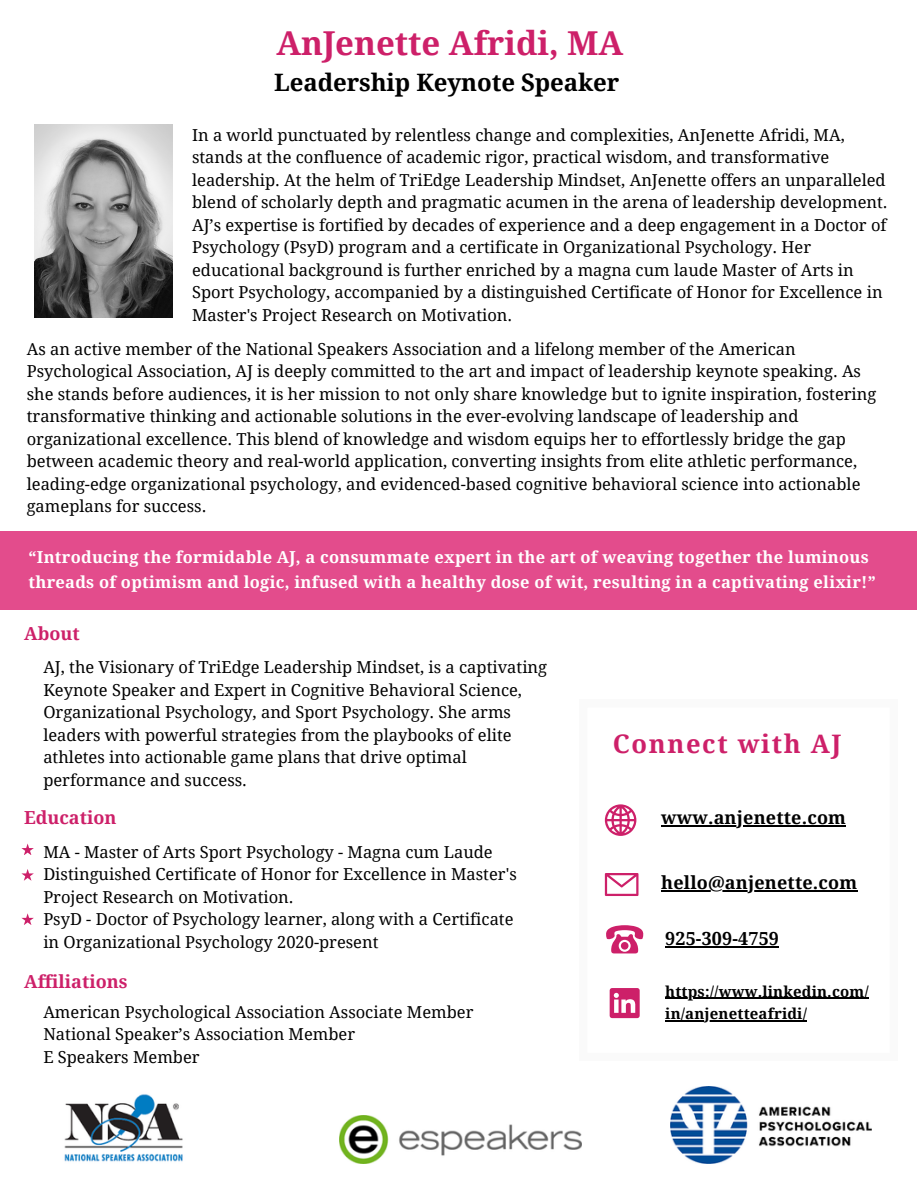
<style>
.page{position:relative;width:918px;height:1188px;background:#fff}
.page>*{position:absolute;margin:0;border:0;box-sizing:border-box;transform-origin:0 0}
.t1{font:700 33px "Droid Serif";color:#cd2069}
.t2{font:700 25.5px "Droid Serif";letter-spacing:.065em;color:#cd2069}
.t3{font:700 24px "Droid Serif";letter-spacing:-.005em;color:#000}
.t4{font:700 18px "Droid Serif";letter-spacing:.01em;color:#000}
.t5{font:700 18px "Droid Serif";color:#cd2069}
.t6{font:16.5px/22.5px "Droid Serif";color:#000}
.t7{font:700 16.5px/24.8px "Droid Serif";letter-spacing:.015em;color:#fff}
.t8{font:700 15px/22.5px "Droid Serif";letter-spacing:.01em;color:#000}
</style>
<div class="page">
<svg style="left:604px;top:817px;width:265px;height:205px"></svg>
<svg style="left:605px;top:804px;width:31px;height:32px"></svg>
<svg style="left:605px;top:873px;width:33px;height:23px"></svg>
<img style="left:670px;top:1087px;width:201px;height:76px">
<img style="left:64px;top:1094px;width:119px;height:68px">
<img style="left:35px;top:124px;width:137px;height:194px">
<img style="left:339px;top:1115px;width:242px;height:49px">
<svg style="left:605px;top:925px;width:39px;height:28px"></svg>
<svg style="left:610px;top:988px;width:30px;height:30px"></svg>
<div style="left:0;top:532px;width:917px;height:78px;background:#e34c8c"></div>
<svg style="left:21px;top:844px;width:13px;height:11px"></svg>
<svg style="left:21px;top:869px;width:13px;height:12px"></svg>
<svg style="left:21px;top:913px;width:13px;height:12px"></svg>
<hr style="left:665px;top:998px;width:204px;height:1px;background:#000">
<hr style="left:665px;top:1020px;width:142px;height:1px;background:#000">
<hr style="left:661px;top:890px;width:196px;height:1px;background:#000">
<hr style="left:661px;top:825px;width:185px;height:1px;background:#000">
<hr style="left:665px;top:946px;width:114px;height:1px;background:#000">
<p class="t1" style="left:276px;top:24px;width:349px">AnJenette Afridi, MA</p>
<p class="t3" style="left:274px;top:69px;width:347px">Leadership Keynote Speaker</p>
<p class="t6" style="left:192px;top:124px;width:697px">In a world punctuated by relentless change and complexities, AnJenette Afridi, MA, stands at the confluence of academic rigor, practical wisdom, and transformative leadership. At the helm of TriEdge Leadership Mindset, AnJenette offers an unparalleled blend of scholarly depth and pragmatic acumen in the arena of leadership development.<br>AJ’s expertise is fortified by decades of experience and a deep engagement in a Doctor of Psychology (PsyD) program and a certificate in Organizational Psychology. Her educational background is further enriched by a magna cum laude Master of Arts in Sport Psychology, accompanied by a distinguished Certificate of Honor for Excellence in Master's Project Research on Motivation.</p>
<p class="t6" style="left:27px;top:338px;width:851px">As an active member of the National Speakers Association and a lifelong member of the American Psychological Association, AJ is deeply committed to the art and impact of leadership keynote speaking. As she stands before audiences, it is her mission to not only share knowledge but to ignite inspiration, fostering transformative thinking and actionable solutions in the ever-evolving landscape of leadership and organizational excellence. This blend of knowledge and wisdom equips her to effortlessly bridge the gap between academic theory and real-world application, converting insights from elite athletic performance, leading-edge organizational psychology, and evidenced-based cognitive behavioral science into actionable gameplans for success.</p>
<p class="t7" style="left:29px;top:545px;width:849px">“Introducing the formidable AJ, a consummate expert in the art of weaving together the luminous threads of optimism and logic, infused with a healthy dose of wit, resulting in a captivating elixir!”</p>
<p class="t5" style="left:24px;top:623px;width:57px">About</p>
<p class="t6" style="left:43px;top:656px;width:505px">AJ, the Visionary of TriEdge Leadership Mindset, is a captivating Keynote Speaker and Expert in Cognitive Behavioral Science, Organizational Psychology, and Sport Psychology. She arms leaders with powerful strategies from the playbooks of elite athletes into actionable game plans that drive optimal performance and success.</p>
<p class="t5" style="left:24px;top:807px;width:94px">Education</p>
<p class="t6" style="left:43px;top:841px;width:451px">MA - Master of Arts Sport Psychology - Magna cum Laude</p>
<p class="t6" style="left:43px;top:863px;width:475px">Distinguished Certificate of Honor for Excellence in Master's<br>Project Research on Motivation.</p>
<p class="t6" style="left:43px;top:908px;width:472px">PsyD - Doctor of Psychology learner, along with a Certificate in Organizational Psychology 2020-present</p>
<p class="t5" style="left:24px;top:971px;width:105px">Affiliations</p>
<p class="t6" style="left:43px;top:1001px;width:432px">American Psychological Association Associate Member</p>
<p class="t6" style="left:43px;top:1023px;width:313px">National Speaker’s Association Member</p>
<p class="t6" style="left:43px;top:1046px;width:158px">E Speakers Member</p>
<p class="t2" style="left:613px;top:729px;width:230px">Connect with AJ</p>
<p class="t4" style="left:661px;top:807px;width:186px">www.anjenette.com</p>
<p class="t4" style="left:661px;top:872px;width:197px">hello@anjenette.com</p>
<p class="t4" style="left:665px;top:928px;width:115px">925-309-4759</p>
<p class="t8" style="left:665px;top:980px;width:205px">https://www.linkedin.com/ in/anjenetteafridi/</p>
</div>
